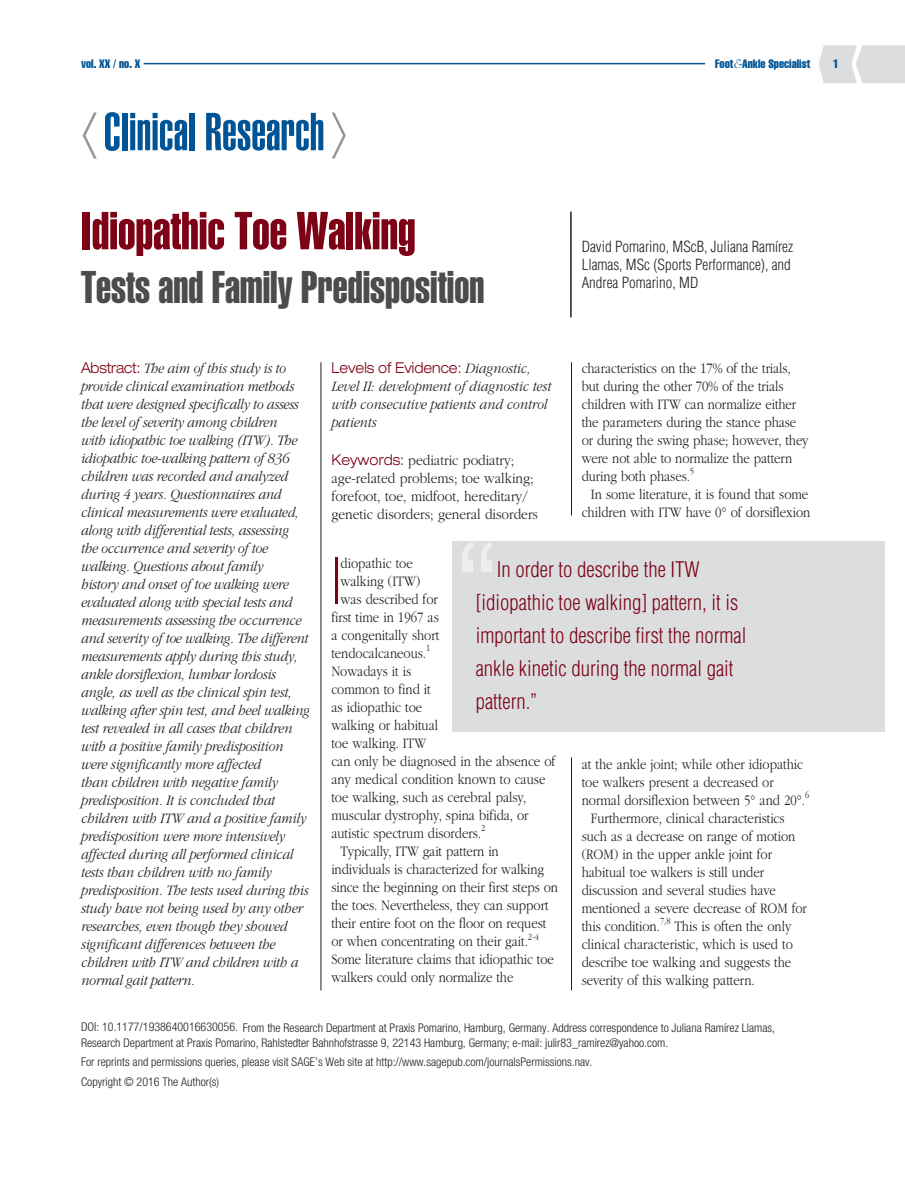
<style>
.page{position:relative;width:905px;height:1202px;background:#fff}
.page>*{position:absolute;margin:0;border:0;box-sizing:border-box;transform-origin:0 0}
.t1{font:100 expanded 65.4px "Helvetica Neue LT Std";color:#7d0216;scale:.85 1}
.t2{font:52.5px "Helvetica LT Std Extra Comp";color:#7d0216}
.t3{font:52.5px "Helvetica LT Std Ultra Comp";color:#005495}
.t4{font:45px "Helvetica LT Std Extra Comp";color:#4b4c4d}
.t5{font:300 condensed 21px/33px "Helvetica LT Std";color:#7d0216}
.t6{font:300 15px/18px "ITC Garamond Std";color:#231f20;scale:.85 1}
.t7{font:italic 300 15px/18px "ITC Garamond Std";letter-spacing:-.015em;color:#231f20;scale:.9 1}
.t8{font:300 15px/18px "ITC Garamond Std";color:#231f20;scale:.9 1}
.t9{font:300 condensed 15px/18px "Helvetica LT Std";color:#231f20}
.t10{font:300 expanded 15px "Helvetica Neue LT Std";color:#7d0216;scale:.9 1}
.t11{font:300 condensed 12px/15px "Helvetica Neue LT Std";color:#231f20}
.t12{font:12px "Helvetica LT Std Comp";color:#005495}
.t13{font:300 9.75px "ITC Garamond Std";color:#231f20;scale:.85 1}
.s1{font-family:"ITC Garamond Std";font-weight:300;font-style:italic;font-size:13.5px}
.s2{color:#939598}
.s3{font-family:"Helvetica Neue LT Std";font-style:normal;font-stretch:expanded;color:#7d0216}
.s4{font-family:"ITC Garamond Std";font-style:italic;font-stretch:normal;color:#231f20}
.s5{font-family:"Helvetica Neue LT Std";font-stretch:expanded;color:#7d0216}
</style>
<div class="page">
<hr style="left:144px;top:63px;width:561px;height:1px;background:#005495">
<svg style="left:818px;top:45px;width:86px;height:38px"></svg>
<hr style="left:321px;top:362px;width:1px;height:628px;background:#231f20">
<hr style="left:570px;top:212px;width:1px;height:105px;background:#231f20">
<div style="left:452px;top:542px;width:432px;height:190px;background:#dcdddf"></div>
<hr style="left:571px;top:757px;width:1px;height:233px;background:#231f20">
<hr style="left:571px;top:362px;width:1px;height:153px;background:#231f20">
<p class="t12" style="left:81px;top:56px;width:61px">vol. XX / no. X</p>
<p class="t12" style="left:715px;top:56px;width:97px">Foot <span class="s1">&amp;</span> Ankle Specialist</p>
<p class="t12" style="left:833px;top:56px;width:7px">1</p>
<h2 class="t3" style="left:81px;top:102px;width:268px"><span class="s2">〈</span>Clinical Research<span class="s2">〉</span></h2>
<h2 class="t2" style="left:81px;top:199px;width:336px">Idiopathic Toe Walking</h2>
<h3 class="t4" style="left:81px;top:260px;width:405px">Tests and Family Predisposition</h3>
<p class="t9" style="left:581px;top:237px;width:213px">David Pomarino, MScB, Juliana Ramírez<br>Llamas, MSc (Sports Performance), and<br>Andrea Pomarino, MD</p>
<p class="t7" style="left:81px;top:359px;width:255px"><span class="s3">Abstract:</span> The aim of this study is to provide clinical examination methods that were designed specifically to assess the level of severity among children<br>with idiopathic toe walking (ITW). The idiopathic toe-walking pattern of 836 children was recorded and analyzed during 4 years. Questionnaires and clinical measurements were evaluated, along with differential tests, assessing<br>the occurrence and severity of toe walking. Questions about family<br>history and onset of toe walking were evaluated along with special tests and measurements assessing the occurrence and severity of toe walking. The different measurements apply during this study, ankle dorsiflexion, lumbar lordosis angle, as well as the clinical spin test, walking after spin test, and heel walking test revealed in all cases that children with a positive family predisposition were significantly more affected<br>than children with negative family predisposition. It is concluded that children with ITW and a positive family predisposition were more intensively affected during all performed clinical tests than children with no family predisposition. The tests used during this study have not being used by any other researches, even though they showed significant differences between the children with ITW and children with a normal gait pattern.</p>
<p class="t10" style="left:331px;top:359px;width:223px">Levels of Evidence: <span class="s4">Diagnostic,</span></p>
<p class="t6" style="left:581px;top:359px;width:268px">characteristics on the 17% of the trials, but during the other 70% of the trials children with ITW can normalize either the parameters during the stance phase or during the swing phase; however, they were not able to normalize the pattern during both phases.</p>
<p class="t7" style="left:331px;top:377px;width:246px">Level II: development of diagnostic test with consecutive patients and control patients</p>
<p class="t8" style="left:331px;top:451px;width:231px"><span class="s5">Keywords:</span> pediatric podiatry; age-related problems; toe walking; forefoot, toe, midfoot, hereditary/ genetic disorders; general disorders</p>
<h1 class="t1" style="left:331px;top:542px;width:12px">I</h1>
<p class="t6" style="left:340px;top:554px;width:86px">diopathic toe</p>
<p class="t13" style="left:690px;top:466px;width:6px">5</p>
<p class="t6" style="left:581px;top:485px;width:270px;text-align:center">In some literature, it is found that some children with ITW have 0° of dorsiflexion</p>
<h3 class="t5" style="left:475px;top:553px;width:272px;text-indent:21px">In order to describe the ITW [idiopathic toe walking] pattern, it is important to describe first the normal ankle kinetic during the normal gait pattern.”</h3>
<p class="t6" style="left:340px;top:572px;width:95px">walking (ITW)</p>
<p class="t6" style="left:340px;top:590px;width:116px">was described for</p>
<p class="t6" style="left:331px;top:608px;width:128px">first time in 1967 as</p>
<p class="t6" style="left:331px;top:626px;width:129px">a congenitally short</p>
<p class="t6" style="left:331px;top:644px;width:113px">tendocalcaneous.</p>
<p class="t13" style="left:426px;top:643px;width:6px">1</p>
<p class="t6" style="left:331px;top:662px;width:265px">Nowadays it is<br>common to find it<br>as idiopathic toe<br>walking or habitual<br>toe walking. ITW<br>can only be diagnosed in the absence of any medical condition known to cause toe walking, such as cerebral palsy, muscular dystrophy, spina bifida, or autistic spectrum disorders.</p>
<p class="t6" style="left:581px;top:755px;width:264px">at the ankle joint; while other idiopathic toe walkers present a decreased or normal dorsiflexion between 5° and 20°.</p>
<p class="t13" style="left:805px;top:790px;width:6px">6</p>
<p class="t6" style="left:581px;top:809px;width:266px;text-indent:9px">Furthermore, clinical characteristics such as a decrease on range of motion (ROM) in the upper ankle joint for habitual toe walkers is still under discussion and several studies have mentioned a severe decrease of ROM for this condition.</p>
<p class="t13" style="left:481px;top:823px;width:6px">2</p>
<p class="t6" style="left:331px;top:842px;width:268px;text-indent:9px">Typically, ITW gait pattern in individuals is characterized for walking since the beginning on their first steps on the toes. Nevertheless, they can support their entire foot on the floor on request or when concentrating on their gait.</p>
<p class="t13" style="left:660px;top:916px;width:14px">7,8</p>
<p class="t6" style="left:581px;top:917px;width:250px;text-align:justify;text-indent:93px">This is often the only clinical characteristic, which is used to describe toe walking and suggests the severity of this walking pattern.</p>
<p class="t13" style="left:528px;top:931px;width:14px">2-4</p>
<p class="t6" style="left:331px;top:950px;width:263px">Some literature claims that idiopathic toe walkers could only normalize the</p>
<p class="t11" style="left:81px;top:1019px;width:695px">DOI: 10.1177/1938640016630056. From the Research Department at Praxis Pomarino, Hamburg, Germany. Address correspondence to Juliana Ramírez Llamas,<br>Research Department at Praxis Pomarino, Rahlstedter Bahnhofstrasse 9, 22143 Hamburg, Germany; e-mail: julir83_ramirez@yahoo.com.</p>
<p class="t11" style="left:81px;top:1052px;width:513px;line-height:19.5px">For reprints and permissions queries, please visit SAGE’s Web site at http://www.sagepub.com/journalsPermissions.nav.<br>Copyright © 2016 The Author(s)</p>
</div>
